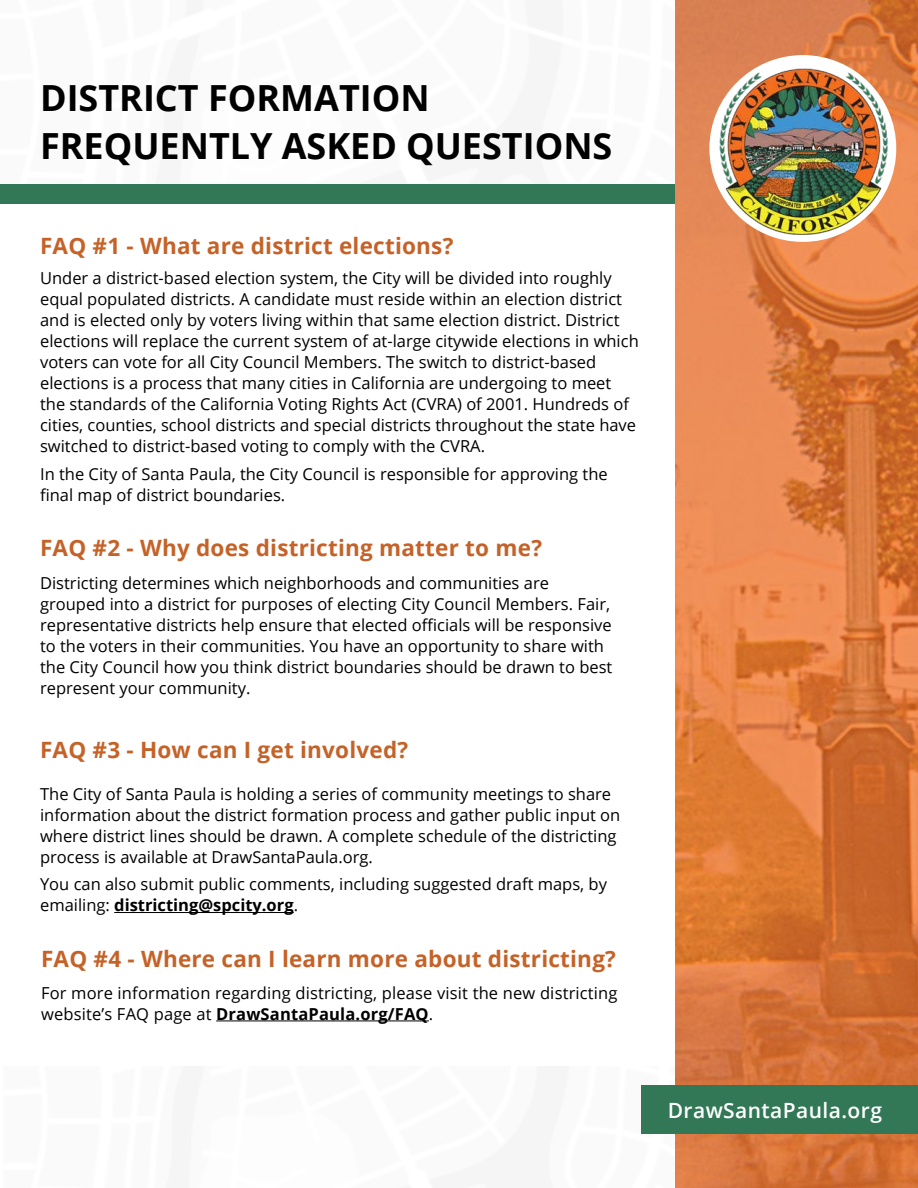
<style>
.page{position:relative;width:918px;height:1188px;background:#fff}
.page>*{position:absolute;margin:0;border:0;box-sizing:border-box;transform-origin:0 0}
.t1{font:700 36px/48px "Open Sans";color:#000}
.t2{font:700 22.5px "Open Sans";letter-spacing:.01em;color:#c56228}
.t3{font:600 21px "Open Sans";letter-spacing:.02em;color:#fff}
.t4{font:16.5px/21px "Open Sans";color:#000}
.s1{font-weight:700}
</style>
<div class="page">
<div style="left:0;top:184px;width:918px;height:20px;background:#327856"></div>
<svg style="left:675px;top:0;width:243px;height:1188px;background:#dc7a3f"></svg>
<div style="left:642px;top:1085px;width:276px;height:49px;background:#327856"></div>
<hr style="left:114px;top:912px;width:180px;height:1px;background:#000">
<hr style="left:216px;top:1021px;width:213px;height:1px;background:#000">
<div style="left:709px;top:55px;width:187px;height:187px;background:#fff;border-radius:50%"></div>
<img style="left:687px;top:69px;width:231px;height:166px">
<h1 class="t1" style="left:40px;top:73px;width:574px">DISTRICT FORMATION<br>FREQUENTLY ASKED QUESTIONS</h1>
<h2 class="t2" style="left:40px;top:230px;width:415px">FAQ #1 - What are district elections?</h2>
<p class="t4" style="left:40px;top:267px;width:600px">Under a district-based election system, the City will be divided into roughly equal populated districts. A candidate must reside within an election district and is elected only by voters living within that same election district. District elections will replace the current system of at-large citywide elections in which voters can vote for all City Council Members. The switch to district-based elections is a process that many cities in California are undergoing to meet the standards of the California Voting Rights Act (CVRA) of 2001. Hundreds of cities, counties, school districts and special districts throughout the state have switched to district-based voting to comply with the CVRA.</p>
<p class="t4" style="left:40px;top:463px;width:569px">In the City of Santa Paula, the City Council is responsible for approving the final map of district boundaries.</p>
<h2 class="t2" style="left:40px;top:532px;width:504px">FAQ #2 - Why does districting matter to me?</h2>
<p class="t4" style="left:40px;top:572px;width:574px">Districting determines which neighborhoods and communities are grouped into a district for purposes of electing City Council Members. Fair, representative districts help ensure that elected officials will be responsive to the voters in their communities. You have an opportunity to share with the City Council how you think district boundaries should be drawn to best represent your community.</p>
<h2 class="t2" style="left:40px;top:734px;width:370px">FAQ #3 - How can I get involved?</h2>
<p class="t4" style="left:40px;top:783px;width:582px">The City of Santa Paula is holding a series of community meetings to share information about the district formation process and gather public input on where district lines should be drawn. A complete schedule of the districting process is available at DrawSantaPaula.org.</p>
<p class="t4" style="left:40px;top:873px;width:568px">You can also submit public comments, including suggested draft maps, by emailing: <span class="s1">districting@spcity.org</span>.</p>
<h2 class="t2" style="left:41px;top:943px;width:576px">FAQ #4 - Where can I learn more about districting?</h2>
<p class="t4" style="left:41px;top:982px;width:578px">For more information regarding districting, please visit the new districting website’s FAQ page at <span class="s1">DrawSantaPaula.org/FAQ</span>.</p>
<p class="t3" style="left:668px;top:1095px;width:216px">DrawSantaPaula.org</p>
</div>
